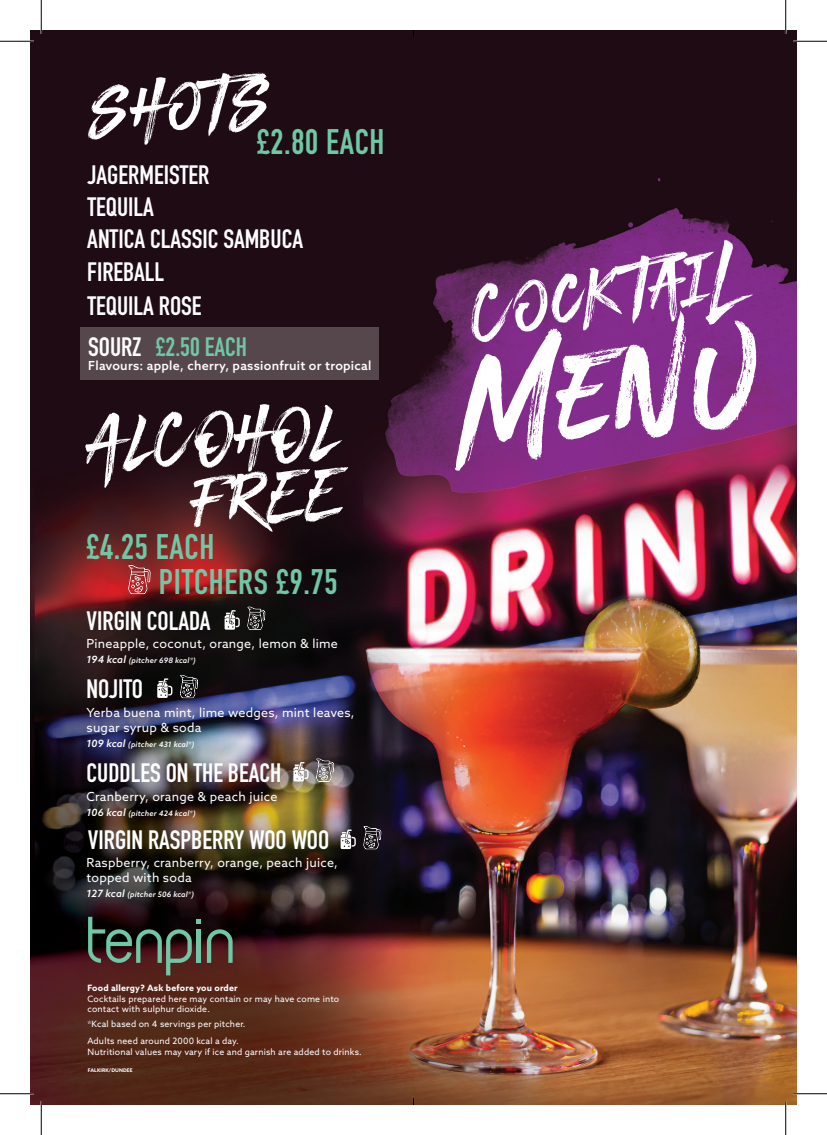
<style>
.page{position:relative;width:827px;height:1135px;background:#fff}
.page>*{position:absolute;margin:0;border:0;box-sizing:border-box;transform-origin:0 0}
.t1{font:156.25px "BLACKHAWK";color:#fff}
.t2{font:84.75px "BLACKHAWK";color:#fff}
.t3{font:80px "BLACKHAWK";color:#fff}
.t4{font:700 35px "DIN Condensed";letter-spacing:.02em;color:#70c7a5}
.t5{font:700 26.25px/32.6px "DIN Condensed";color:#fff}
.t6{font:700 26.25px "DIN Condensed";color:#70c7a5}
.t7{font:12.5px/15px "Azo Sans";letter-spacing:.02em;color:#fff}
.t8{font:500 12.5px "Azo Sans";letter-spacing:.02em;color:#fff}
.t9{font:8.75px/10.5px "Azo Sans";letter-spacing:.02em;color:#fff}
.t10{font:700 8.75px "Azo Sans";letter-spacing:.02em;color:#fff}
.t11{font:italic 500 7.5px "Azo Sans";letter-spacing:.02em;color:#fff}
.t12{font:700 5px "Azo Sans";letter-spacing:.02em;color:#fff}
.s1{color:#fff}
.s2{font-size:10px}
</style>
<div class="page">
<img style="left:31px;top:31px;width:765px;height:1073px">
<svg style="left:246px;top:607px;width:19px;height:23px"></svg>
<svg style="left:224px;top:610px;width:16px;height:20px"></svg>
<svg style="left:179px;top:675px;width:19px;height:23px"></svg>
<svg style="left:157px;top:678px;width:15px;height:20px"></svg>
<svg style="left:315px;top:758px;width:19px;height:24px"></svg>
<svg style="left:293px;top:762px;width:16px;height:19px"></svg>
<svg style="left:362px;top:826px;width:19px;height:23px"></svg>
<svg style="left:340px;top:829px;width:16px;height:20px"></svg>
<svg style="left:127px;top:565px;width:24px;height:29px"></svg>
<svg style="left:207px;top:929px;width:26px;height:34px"></svg>
<svg style="left:88px;top:917px;width:113px;height:58px;background:#3e3a33"></svg>
<div style="left:81px;top:328px;width:298px;height:52px;background:#56474d"></div>
<hr style="left:0;top:40px;width:34px;height:2px;background:#fff">
<hr style="left:793px;top:40px;width:34px;height:2px;background:#fff">
<hr style="left:40px;top:0;width:2px;height:34px;background:#fff">
<hr style="left:40px;top:1101px;width:2px;height:34px;background:#fff">
<hr style="left:0;top:41px;width:34px;height:1px;background:#000">
<hr style="left:793px;top:41px;width:34px;height:1px;background:#000">
<hr style="left:0;top:1093px;width:34px;height:1px;background:#000">
<hr style="left:793px;top:1093px;width:34px;height:1px;background:#000">
<hr style="left:41px;top:0;width:1px;height:34px;background:#000">
<hr style="left:41px;top:1101px;width:1px;height:34px;background:#000">
<hr style="left:785px;top:0;width:1px;height:34px;background:#000">
<hr style="left:785px;top:1101px;width:1px;height:34px;background:#000">
<h3 class="t3" style="left:85px;top:63px;width:182px;rotate:-3deg">sHots</h3>
<h3 class="t4" style="left:257px;top:118px;width:129px">£2.80 EACH</h3>
<h3 class="t5" style="left:87px;top:158px;width:217px">JAGERMEISTER<br>TEQUILA<br>ANTICA CLASSIC SAMBUCA<br>FIREBALL<br>TEQUILA ROSE</h3>
<h3 class="t6" style="left:88px;top:329px;width:160px"><span class="s1">SOURZ</span> £2.50 EACH</h3>
<h3 class="t8" style="left:88px;top:358px;width:285px">Flavours: apple, cherry, passionfruit or tropical</h3>
<h3 class="t3" style="left:87px;top:396px;width:251px;rotate:-3deg">ALCOHOL</h3>
<h3 class="t3" style="left:189px;top:452px;width:152px;rotate:-3deg">FREE</h3>
<h3 class="t4" style="left:159px;top:558px;width:180px">PITCHERS £9.75</h3>
<h3 class="t4" style="left:86px;top:523px;width:129px">£4.25 EACH</h3>
<h3 class="t5" style="left:86px;top:604px;width:126px">VIRGIN COLADA</h3>
<h3 class="t7" style="left:86px;top:636px;width:253px">Pineapple, coconut, orange, lemon &amp; lime</h3>
<p class="t11" style="left:86px;top:656px;width:111px"><span class="s2">194 kcal</span> (pitcher 698 kcal*)</p>
<h3 class="t5" style="left:86px;top:672px;width:58px">NOJITO</h3>
<h3 class="t7" style="left:86px;top:705px;width:270px">Yerba buena mint, lime wedges, mint leaves, sugar syrup &amp; soda</h3>
<p class="t11" style="left:86px;top:739px;width:109px"><span class="s2">109 kcal</span> (pitcher 431 kcal*)</p>
<h3 class="t5" style="left:86px;top:756px;width:196px">CUDDLES ON THE BEACH</h3>
<h3 class="t7" style="left:86px;top:788px;width:192px">Cranberry, orange &amp; peach juice</h3>
<p class="t11" style="left:86px;top:808px;width:111px"><span class="s2">106 kcal</span> (pitcher 424 kcal*)</p>
<h3 class="t5" style="left:88px;top:823px;width:243px">VIRGIN RASPBERRY WOO WOO</h3>
<h3 class="t7" style="left:86px;top:855px;width:253px">Raspberry, cranberry, orange, peach juice, topped with soda</h3>
<p class="t11" style="left:86px;top:890px;width:109px"><span class="s2">127 kcal</span> (pitcher 506 kcal*)</p>
<p class="t10" style="left:87px;top:982px;width:152px">Food allergy? Ask before you order</p>
<p class="t9" style="left:87px;top:993px;width:253px">Cocktails prepared here may contain or may have come into contact with sulphur dioxide.</p>
<p class="t9" style="left:87px;top:1016px;width:159px;line-height:16.8px">*Kcal based on 4 servings per pitcher.<br>Adults need around 2000 kcal a day.</p>
<p class="t9" style="left:87px;top:1046px;width:276px">Nutritional values may vary if ice and garnish are added to drinks.</p>
<p class="t12" style="left:88px;top:1067px;width:46px">FALKIRK/DUNDEE</p>
<h2 class="t2" style="left:462px;top:266px;width:267px;rotate:-9deg">Cocktail</h2>
<h1 class="t1" style="left:450px;top:312px;width:302px;rotate:-6deg">MeNu</h1>
</div>
